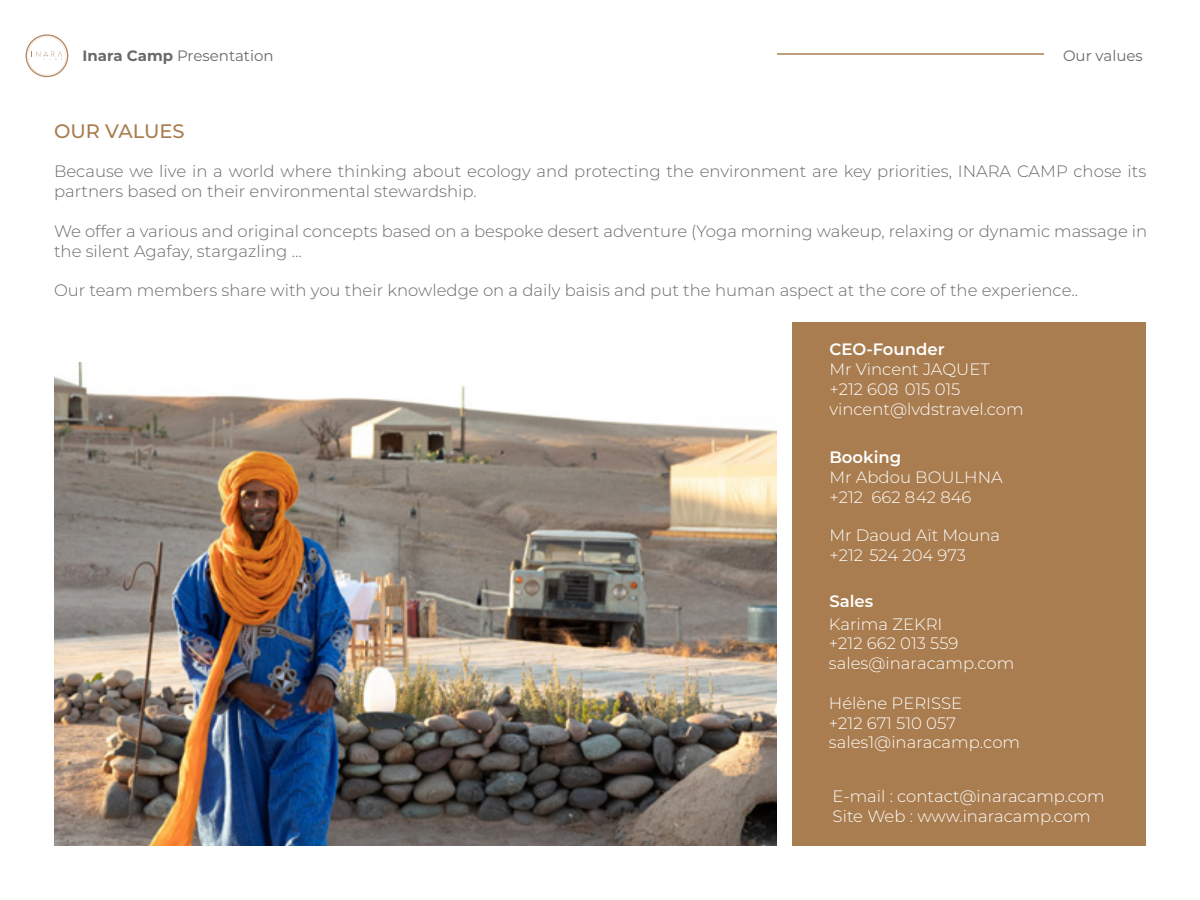
<style>
.page{position:relative;width:1200px;height:900px;background:#fff}
.page>*{position:absolute;margin:0;border:0;box-sizing:border-box;transform-origin:0 0}
.t1{font:500 19.5px "Montserrat";color:#a87d4f}
.t2{font:300 16.5px/19.8px "Montserrat";color:#696969}
.t3{font:300 16.5px/19.8px "Montserrat";color:#fff}
.t4{font:600 16.5px "Montserrat";color:#fff}
.t5{font:15px "Montserrat";color:#696969}
.s1{font-weight:700}
</style>
<div class="page">
<hr style="left:777px;top:53px;width:267px;height:2px;background:#a87d4f">
<div style="left:792px;top:322px;width:354px;height:524px;background:#a87d4f"></div>
<img style="left:54px;top:363px;width:723px;height:483px">
<svg style="left:26px;top:34px;width:43px;height:43px"></svg>
<p class="t5" style="left:82px;top:46px;width:193px"><span class="s1">Inara Camp</span> Presentation</p>
<p class="t5" style="left:1063px;top:46px;width:81px">Our values</p>
<p class="t1" style="left:54px;top:117px;width:132px">OUR VALUES</p>
<p class="t2" style="left:54px;top:161px;width:1094px">Because we live in a world where thinking about ecology and protecting the environment are key priorities, INARA CAMP chose its partners based on their environmental stewardship.</p>
<p class="t2" style="left:54px;top:221px;width:1095px">We offer a various and original concepts based on a bespoke desert adventure (Yoga morning wakeup, relaxing or dynamic massage in the silent Agafay, stargazling …</p>
<p class="t2" style="left:54px;top:280px;width:1026px">Our team members share with you their knowledge on a daily baisis and put the human aspect at the core of the experience..</p>
<p class="t4" style="left:829px;top:338px;width:117px">CEO-Founder</p>
<p class="t3" style="left:829px;top:359px;width:196px">Mr Vincent JAQUET +212 608 015 015 vincent@lvdstravel.com</p>
<p class="t4" style="left:829px;top:446px;width:73px">Booking</p>
<p class="t3" style="left:829px;top:467px;width:175px">Mr Abdou BOULHNA +212 662 842 846</p>
<p class="t3" style="left:829px;top:525px;width:172px">Mr Daoud Aït Mouna +212 524 204 973</p>
<p class="t4" style="left:834px;top:526px;width:117px">CEO-Founder</p>
<p class="t3" style="left:834px;top:547px;width:162px">Mr Vincent JAQUET</p>
<p class="t4" style="left:829px;top:589px;width:45px">Sales</p>
<p class="t3" style="left:829px;top:613px;width:187px">Karima ZEKRI<br>+212 662 013 559 sales@inaracamp.com</p>
<p class="t3" style="left:829px;top:692px;width:193px">Hélène PERISSE<br>+212 671 510 057 sales1@inaracamp.com</p>
<p class="t4" style="left:834px;top:625px;width:111px">Reservations</p>
<p class="t3" style="left:834px;top:646px;width:175px">Mr Abdou BOULHNA</p>
<p class="t4" style="left:834px;top:704px;width:111px">Reservations</p>
<p class="t3" style="left:834px;top:725px;width:172px">Mr Daoud Aït Mouna</p>
<p class="t3" style="left:833px;top:786px;width:274px">E-mail : contact@inaracamp.com<br>Site Web : www.inaracamp.com</p>
<p class="t3" style="left:834px;top:805px;width:253px">W bsite : www.inaracamp.com</p>
</div>
